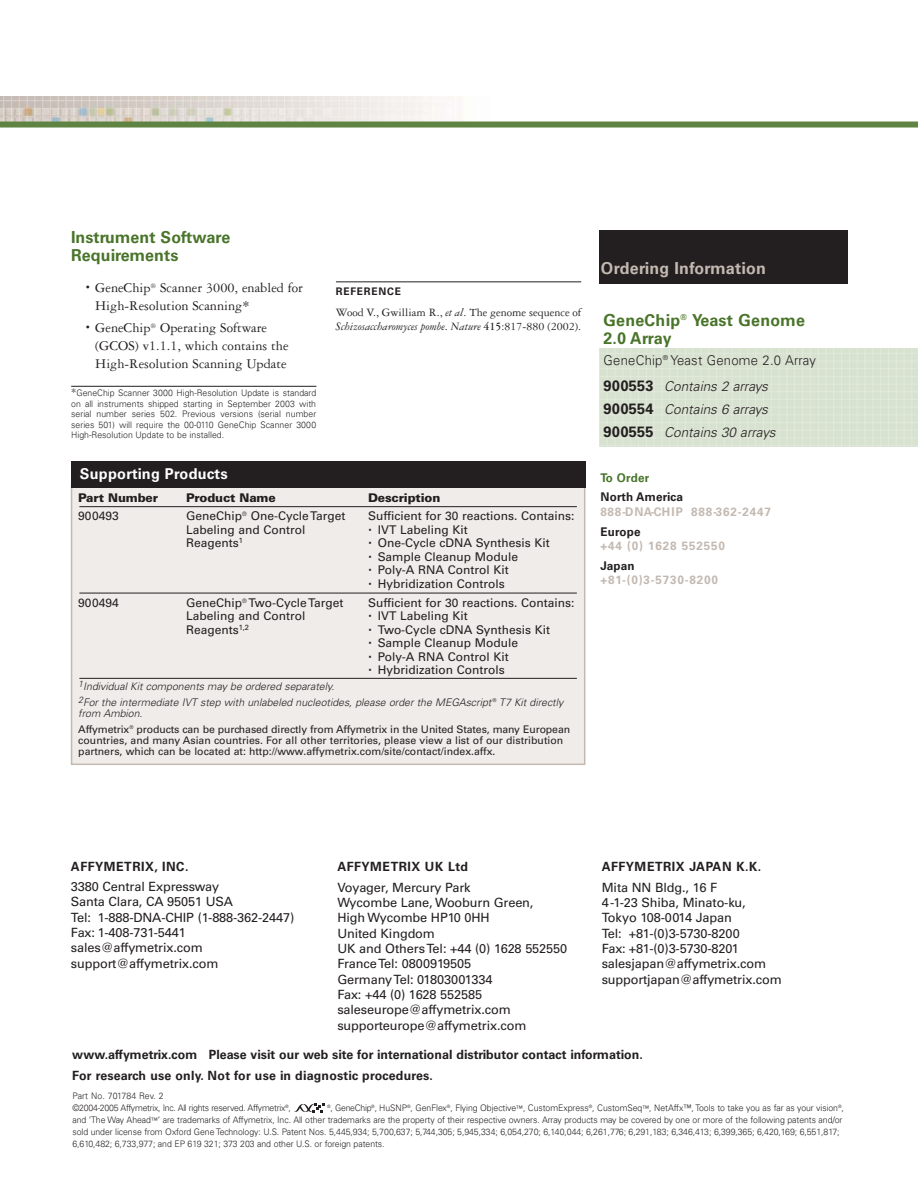
<style>
.page{position:relative;width:918px;height:1188px;background:#fff}
.page>*{position:absolute;margin:0;border:0;box-sizing:border-box;transform-origin:0 0}
.t1{font:16.5px/18px "TT1566 O00";letter-spacing:-.01em;color:#49742a}
.t2{font:16.5px "TT1566 O00";color:#c3b9b1}
.t3{font:15px "TT1566 O00";color:#fff}
.t4{font:14.25px/18px "TT1576 O00";color:#231f20}
.t5{font:italic 300 13.5px/23.1px "Univers";color:#231f20}
.t6{font:13.5px "TT1569 O00";color:#231f20}
.t7{font:12.75px/15.3px "Univers";letter-spacing:-.01em;color:#231f20}
.t8{font:12.75px/21.5px "TT1566 O00";letter-spacing:-.01em;color:#231f20}
.t9{font:12.75px "TT1566 O00";letter-spacing:.02em;color:#231f20}
.t10{font:12px/13.5px "Univers";color:#231f20}
.t11{font:12px "TT1566 O00";letter-spacing:.055em;color:#c3b9b1}
.t12{font:12px "TT157 AO00";color:#231f20}
.t13{font:12px "TT1576 O00";color:#231f20}
.t14{font:900 12px "Univers";letter-spacing:-.015em;color:#231f20}
.t15{font:12px "TT1566 O00";color:#231f20}
.t16{font:12px "TT1566 O00";color:#49742a}
.t17{font:10.5px/16px "Univers";color:#231f20}
.t18{font:italic 300 10.5px/15.9px "Univers";color:#231f20}
.t19{font:10.5px "TT1566 O00";letter-spacing:.055em;color:#231f20}
.t20{font:9px/10.5px "TT1569 O00";letter-spacing:-.02em;color:#231f20;text-align:justify}
.t21{font:9px/12px "TT1569 O00";letter-spacing:-.045em;color:#231f20}
.s1{font-size:27px}
.s2{font-family:"TT157 AO00"}
.s3{font-family:"TT1576 O00"}
.s4{font-family:"TT157 EO00"}
.s5{font-family:"TT1566 O00";font-size:15px}
.s6{font-weight:300;font-style:italic}
.s7{font-family:"TT1566 O00";font-weight:400;font-style:normal;font-size:15px}
.s8{font-size:7.5px}
</style>
<div class="page">
<img style="left:0;top:96px;width:568px;height:26px">
<div style="left:599px;top:230px;width:249px;height:53px;background:#231f20"></div>
<div style="left:0;top:122px;width:918px;height:6px;background:#5e8342"></div>
<img style="left:599px;top:348px;width:319px;height:99px">
<hr style="left:71px;top:386px;width:245px;height:1px;background:#231f20">
<hr style="left:336px;top:282px;width:245px;height:1px;background:#231f20">
<div style="left:72px;top:484px;width:513px;height:280px;background:#f0ece9"></div>
<hr style="left:79px;top:506px;width:498px;height:1px;background:#231f20">
<hr style="left:79px;top:593px;width:498px;height:1px;background:#231f20">
<hr style="left:79px;top:678px;width:498px;height:1px;background:#231f20">
<div style="left:71px;top:483px;width:514px;height:282px;border:2px solid #c3b9b1"></div>
<div style="left:71px;top:461px;width:514px;height:27px;background:#231f20"></div>
<svg style="left:294px;top:1104px;width:30px;height:8px"></svg>
<h1 class="t1" style="left:71px;top:230px;width:161px">Instrument Software<br>Requirements</h1>
<h3 class="t4" style="left:95px;top:280px;width:209px;text-indent:-11px"><span class="s1">·</span> GeneChip<sup>®</sup> Scanner 3000, enabled for<br>High-Resolution Scanning*</h3>
<h3 class="t4" style="left:95px;top:320px;width:195px;text-indent:-11px"><span class="s1">·</span> GeneChip<sup>®</sup> Operating Software (GCOS) v1.1.1, which contains the<br>High-Resolution Scanning Update</h3>
<p class="t20" style="left:71px;top:388px;width:247px"><sup>*</sup>GeneChip Scanner 3000 High-Resolution Update is standard on all instruments shipped starting in September 2003 with serial number series 502. Previous versions (serial number series 501) will require the 00-0110 GeneChip Scanner 3000<br>High-Resolution Update to be installed.</p>
<h2 class="t3" style="left:80px;top:468px;width:150px">Supporting Products</h2>
<p class="t19" style="left:336px;top:287px;width:67px">REFERENCE</p>
<h3 class="t13" style="left:336px;top:309px;width:247px">Wood V., Gwilliam R., <span class="s2">et al</span>. The genome sequence of</h3>
<h3 class="t12" style="left:336px;top:322px;width:247px">Schizosaccharomyces pombe<span class="s3">.</span> Nature <span class="s4">415</span><span class="s3">:817-880 (2002).</span></h3>
<h3 class="t14" style="left:78px;top:493px;width:81px">Part Number</h3>
<h3 class="t14" style="left:186px;top:493px;width:91px">Product Name</h3>
<h3 class="t14" style="left:368px;top:493px;width:74px">Description</h3>
<h3 class="t10" style="left:78px;top:510px;width:42px">900493</h3>
<h3 class="t10" style="left:186px;top:510px;width:161px">GeneChip<sup>®</sup> One-Cycle Target</h3>
<h3 class="t10" style="left:368px;top:510px;width:208px">Sufficient for 30 reactions. Contains:</h3>
<h3 class="t10" style="left:186px;top:524px;width:121px">Labeling and Control</h3>
<h3 class="t10" style="left:368px;top:524px;width:101px"><span class="s5">·</span> IVT Labeling Kit</h3>
<h3 class="t10" style="left:186px;top:537px;width:58px">Reagents<sup>1</sup></h3>
<h3 class="t10" style="left:368px;top:537px;width:183px"><span class="s5">·</span> One-Cycle cDNA Synthesis Kit <span class="s5">·</span> Sample Cleanup Module<br><span class="s5">·</span> Poly-A RNA Control Kit<br><span class="s5">·</span> Hybridization Controls</h3>
<h3 class="t10" style="left:78px;top:597px;width:42px">900494</h3>
<h3 class="t10" style="left:186px;top:597px;width:159px">GeneChip<sup>®</sup> Two-Cycle Target</h3>
<h3 class="t10" style="left:368px;top:597px;width:208px">Sufficient for 30 reactions. Contains:</h3>
<h3 class="t10" style="left:186px;top:610px;width:121px">Labeling and Control</h3>
<h3 class="t10" style="left:368px;top:610px;width:101px"><span class="s5">·</span> IVT Labeling Kit</h3>
<h3 class="t10" style="left:186px;top:624px;width:64px">Reagents<sup>1,2</sup></h3>
<h3 class="t10" style="left:368px;top:624px;width:184px"><span class="s5">·</span> Two-Cycle cDNA Synthesis Kit <span class="s5">·</span> Sample Cleanup Module<br><span class="s5">·</span> Poly-A RNA Control Kit<br><span class="s5">·</span> Hybridization Controls</h3>
<p class="t18" style="left:78px;top:680px;width:487px"><sup>1</sup>Individual Kit components may be ordered separately.<br><sup>2</sup>For the intermediate IVT step with unlabeled nucleotides, please order the MEGAscript<sup>®</sup> T7 Kit directly</p>
<p class="t17" style="left:78px;top:706px;width:493px"><span class="s6">from Ambion.<br></span>Affymetrix<sup>®</sup> products can be purchased directly from Affymetrix in the United States, many European</p>
<p class="t17" style="left:78px;top:736px;width:487px;line-height:11.2px">countries, and many Asian countries. For all other territories, please view a list of our distribution partners, which can be located at: http://www.affymetrix.com/site/contact/index.affx.</p>
<h1 class="t2" style="left:601px;top:262px;width:167px">Ordering Information</h1>
<h1 class="t1" style="left:603px;top:312px;width:203px">GeneChip<sup>®</sup> Yeast Genome<br>2.0 Array</h1>
<h3 class="t6" style="left:603px;top:356px;width:214px">GeneChip<sup>®</sup> Yeast Genome 2.0 Array</h3>
<h3 class="t5" style="left:603px;top:376px;width:176px"><span class="s7">9 0 0 5 5 3</span> Contains 2 arrays<br><span class="s7">9 0 0 5 5 4</span> Contains 6 arrays<br><span class="s7">9 0 0 5 5 5</span> Contains 30 arrays</h3>
<h3 class="t16" style="left:600px;top:473px;width:50px">To Order</h3>
<h3 class="t15" style="left:600px;top:493px;width:84px">North America</h3>
<h3 class="t11" style="left:600px;top:507px;width:172px">888-DNA-CHIP 888-362-2447</h3>
<h3 class="t15" style="left:600px;top:527px;width:42px">Europe</h3>
<h3 class="t11" style="left:600px;top:541px;width:126px">+44 (0) 1628 552550</h3>
<h3 class="t15" style="left:600px;top:561px;width:36px">Japan</h3>
<h3 class="t11" style="left:600px;top:576px;width:119px">+81-(0)3-5730-8200</h3>
<h3 class="t9" style="left:71px;top:862px;width:119px">AFFYMETRIX, INC.</h3>
<h3 class="t7" style="left:71px;top:880px;width:225px">3380 Central Expressway<br>Santa Clara, CA 95051 USA<br>Tel: 1-888-DNA-CHIP (1-888-362-2447)<br>Fax: 1-408-731-5441 sales@affymetrix.com support@affymetrix.com</h3>
<h3 class="t9" style="left:337px;top:862px;width:133px">AFFYMETRIX UK Ltd</h3>
<p class="t7" style="left:337px;top:881px;width:231px">Voyager, Mercury Park<br>Wycombe Lane, Wooburn Green,<br>High Wycombe HP10 0HH<br>United Kingdom<br>UK and Others Tel: +44 (0) 1628 552550<br>France Tel: 0800919505<br>Germany Tel: 01803001334<br>Fax: +44 (0) 1628 552585 saleseurope@affymetrix.com supporteurope@affymetrix.com</p>
<h3 class="t9" style="left:602px;top:862px;width:161px">AFFYMETRIX JAPAN K.K.</h3>
<h3 class="t7" style="left:602px;top:881px;width:181px">Mita NN Bldg., 16 F<br>4-1-23 Shiba, Minato-ku,<br>Tokyo 108-0014 Japan<br>Tel: +81-(0)3-5730-8200<br>Fax: +81-(0)3-5730-8201 salesjapan@affymetrix.com supportjapan@affymetrix.com</h3>
<h3 class="t8" style="left:72px;top:1045px;width:572px">www.affymetrix.com Please visit our web site for international distributor contact information.<br>For research use only. Not for use in diagnostic procedures.</h3>
<p class="t21" style="left:72px;top:1091px;width:220px">Part No. 701784 Rev. 2<br>©2004-2005 Affymetrix, Inc. All rights reserved. Affymetrix<sup>®</sup>,</p>
<p class="t20" style="left:72px;top:1103px;width:773px;line-height:12px;text-align:left;text-indent:255px"><sup>®</sup>, GeneChip<sup>®</sup>, HuSNP<sup>®</sup>, GenFlex<sup>®</sup>, Flying Objective<span class="s8">™</span>, CustomExpress<sup>®</sup>, CustomSeq<span class="s8">™</span>, NetAffx™, Tools to take you as far as your vision<sup>®</sup>, and ‘The Way Ahead<span class="s8">™</span>’ are trademarks of Affymetrix, Inc. All other trademarks are the property of their respective owners. Array products may be covered by one or more of the following patents and/or sold under license from Oxford Gene Technology: U.S. Patent Nos. 5,445,934; 5,700,637; 5,744,305; 5,945,334; 6,054,270; 6,140,044; 6,261,776; 6,291,183; 6,346,413; 6,399,365; 6,420,169; 6,551,817; 6,610,482; 6,733,977; and EP 619 321; 373 203 and other U.S. or foreign patents.</p>
</div>
